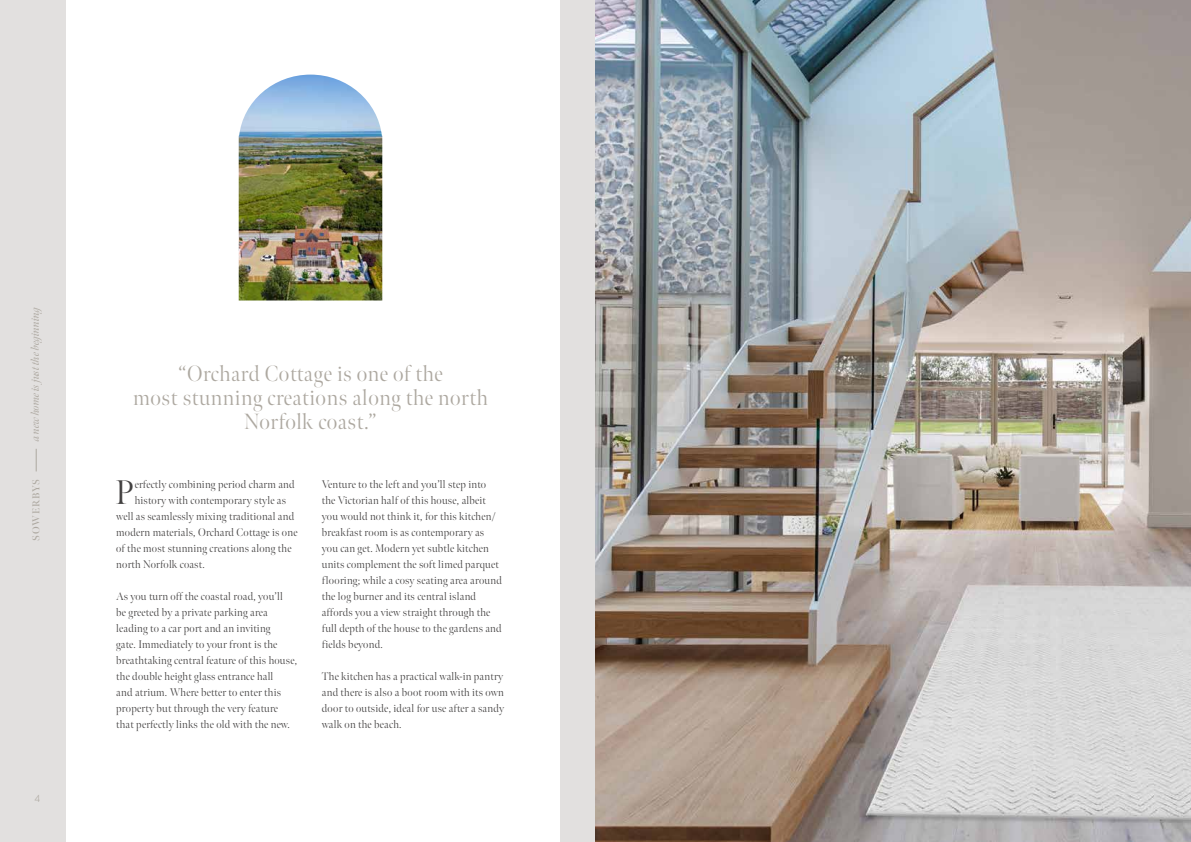
<style>
.page{position:relative;width:1191px;height:842px;background:#fff}
.page>*{position:absolute;margin:0;border:0;box-sizing:border-box;transform-origin:0 0}
.t1{font:300 34px "Meno Banner";color:#434141}
.t2{font:300 22px/24px "Meno Banner";letter-spacing:.025em;color:#ada8a0;text-align:center}
.t3{font:300 11px/16px "Meno Banner";letter-spacing:.02em;color:#434141}
.t4{font:italic 11px "Meno Banner";letter-spacing:-.01em;color:#ada8a0}
.t5{font:600 10px "Meno Banner";letter-spacing:.08em;color:#ada8a0}
.t6{font:300 10px "Quasimoda";color:#ada8a0}
</style>
<div class="page">
<div style="left:0;top:0;width:595px;height:842px;background:#e2e0df"></div>
<svg style="left:36px;top:449px;width:1px;height:22px"></svg>
<div style="left:66px;top:0;width:493px;height:842px;background:#fff"></div>
<img style="left:239px;top:75px;width:143px;height:225px">
<img style="left:595px;top:0;width:596px;height:842px">
<p class="t4" style="left:29px;top:441px;width:138px;rotate:-90deg">a new home is just the beginning</p>
<p class="t5" style="left:30px;top:541px;width:63px;rotate:-90deg">SOWERBYS</p>
<p class="t6" style="left:35px;top:791px;width:7px">4</p>
<h2 class="t2" style="left:133px;top:362px;width:356px">“Orchard Cottage is one of the<br>most stunning creations along the north<br>Norfolk coast.”</h2>
<h1 class="t1" style="left:116px;top:472px;width:20px">P</h1>
<p class="t3" style="left:135px;top:477px;width:161px">erfectly combining period charm and</p>
<p class="t3" style="left:135px;top:493px;width:153px">history with contemporary style as</p>
<p class="t3" style="left:116px;top:509px;width:179px">well as seamlessly mixing traditional and</p>
<p class="t3" style="left:116px;top:525px;width:183px">modern materials, Orchard Cottage is one</p>
<p class="t3" style="left:116px;top:541px;width:177px">of the most stunning creations along the</p>
<p class="t3" style="left:116px;top:557px;width:90px">north Norfolk coast.</p>
<p class="t3" style="left:116px;top:589px;width:182px">As you turn off the coastal road, you’ll<br>be greeted by a private parking area leading to a car port and an inviting<br>gate. Immediately to your front is the breathtaking central feature of this house, the double height glass entrance hall<br>and atrium. Where better to enter this property but through the very feature that perfectly links the old with the new.</p>
<p class="t3" style="left:322px;top:477px;width:181px">Venture to the left and you’ll step into the Victorian half of this house, albeit you would not think it, for this kitchen/ breakfast room is as contemporary as you can get. Modern yet subtle kitchen units complement the soft limed parquet flooring; while a cosy seating area around the log burner and its central island affords you a view straight through the full depth of the house to the gardens and fields beyond.</p>
<p class="t3" style="left:322px;top:669px;width:184px;text-align:justify">The kitchen has a practical walk-in pantry and there is also a boot room with its own door to outside, ideal for use after a sandy walk on the beach.</p>
</div>
